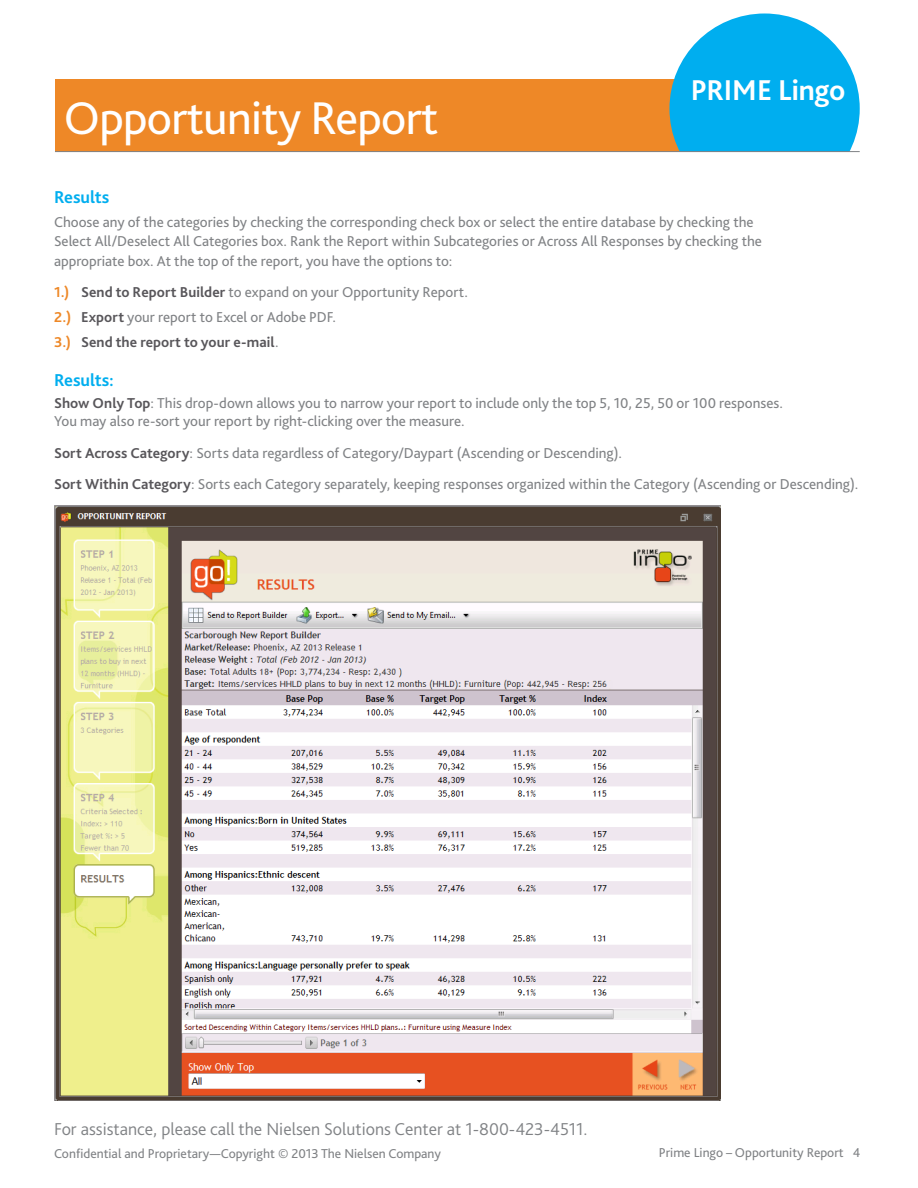
<style>
.page{position:relative;width:918px;height:1188px;background:#fff}
.page>*{position:absolute;margin:0;border:0;box-sizing:border-box;transform-origin:0 0}
.t1{font:48px "Bliss Pro";letter-spacing:-.015em;color:#fff}
.t2{font:700 30px "Bliss Pro";letter-spacing:-.005em;color:#fff}
.t3{font:300 18px "Bliss Pro";color:#808285}
.Subhead_Lev1__cyan{font:700 18px "Bliss Pro";letter-spacing:-.005em;color:#00aeef}
.Body_Plus_0_125{font:15px/19.5px "Bliss Pro";color:#808285}
.Numbered_List_1{font:15px "Bliss Pro";color:#808285}
.Numbered_List_1-2{font:700 15px "Bliss Pro";letter-spacing:.005em;color:#58565a}
.t4{font:13.5px "Bliss Pro";color:#808285}
.s1{font-weight:700;color:#ee8827}
.s2{font-weight:700;color:#58565a}
.s3{color:#ee8827}
.s4{font-weight:400;color:#808285}
</style>
<div class="page">
<div style="left:55px;top:79px;width:656px;height:73px;background:#ee8827"></div>
<div style="left:669px;top:13px;width:191px;height:191px;background:#00aeef;border-radius:50%"></div>
<div style="left:669px;top:152px;width:191px;height:56px;background:#fff"></div>
<hr style="left:55px;top:151px;width:805px;height:1px;background:#808285">
<img style="left:54px;top:506px;width:666px;height:594px">
<h1 class="t1" style="left:64px;top:88px;width:376px">Opportunity Report</h1>
<h2 class="t2" style="left:691px;top:71px;width:156px">PRIME Lingo</h2>
<p class="Subhead_Lev1__cyan" style="left:54px;top:186px;width:57px">Results</p>
<p class="Body_Plus_0_125" style="left:54px;top:212px;width:709px">Choose any of the categories by checking the corresponding check box or select the entire database by checking the<br>Select All/Deselect All Categories box. Rank the Report within Subcategories or Across All Responses by checking the appropriate box. At the top of the report, you have the options to:</p>
<p class="Numbered_List_1" style="left:54px;top:283px;width:415px"><span class="s1">1.)</span> <span class="s2">Send to Report Builder</span> to expand on your Opportunity Report.</p>
<p class="Numbered_List_1" style="left:54px;top:308px;width:284px"><span class="s1">2.)</span> <span class="s2">Export</span> your report to Excel or Adobe PDF.</p>
<p class="Numbered_List_1-2" style="left:54px;top:332px;width:226px"><span class="s3">3.)</span> Send the report to your e-mail<span class="s4">.</span></p>
<p class="Subhead_Lev1__cyan" style="left:54px;top:369px;width:61px">Results:</p>
<p class="Body_Plus_0_125" style="left:54px;top:394px;width:731px;line-height:18px"><span class="s2">Show Only Top</span>: This drop-down allows you to narrow your report to include only the top 5, 10, 25, 50 or 100 responses.<br>You may also re-sort your report by right-clicking over the measure.</p>
<p class="Body_Plus_0_125" style="left:54px;top:443px;width:570px"><span class="s2">Sort Across Category</span>: Sorts data regardless of Category/Daypart (Ascending or Descending).</p>
<p class="Body_Plus_0_125" style="left:54px;top:474px;width:806px"><span class="s2">Sort Within Category</span>: Sorts each Category separately, keeping responses organized within the Category (Ascending or Descending).</p>
<p class="t3" style="left:54px;top:1118px;width:535px">For assistance, please call the Nielsen Solutions Center at 1-800-423-4511.</p>
<p class="t4" style="left:54px;top:1145px;width:389px">Confidential and Proprietary—Copyright © 2013 The Nielsen Company</p>
<p class="t4" style="left:659px;top:1144px;width:203px">Prime Lingo – Opportunity Report 4</p>
</div>
